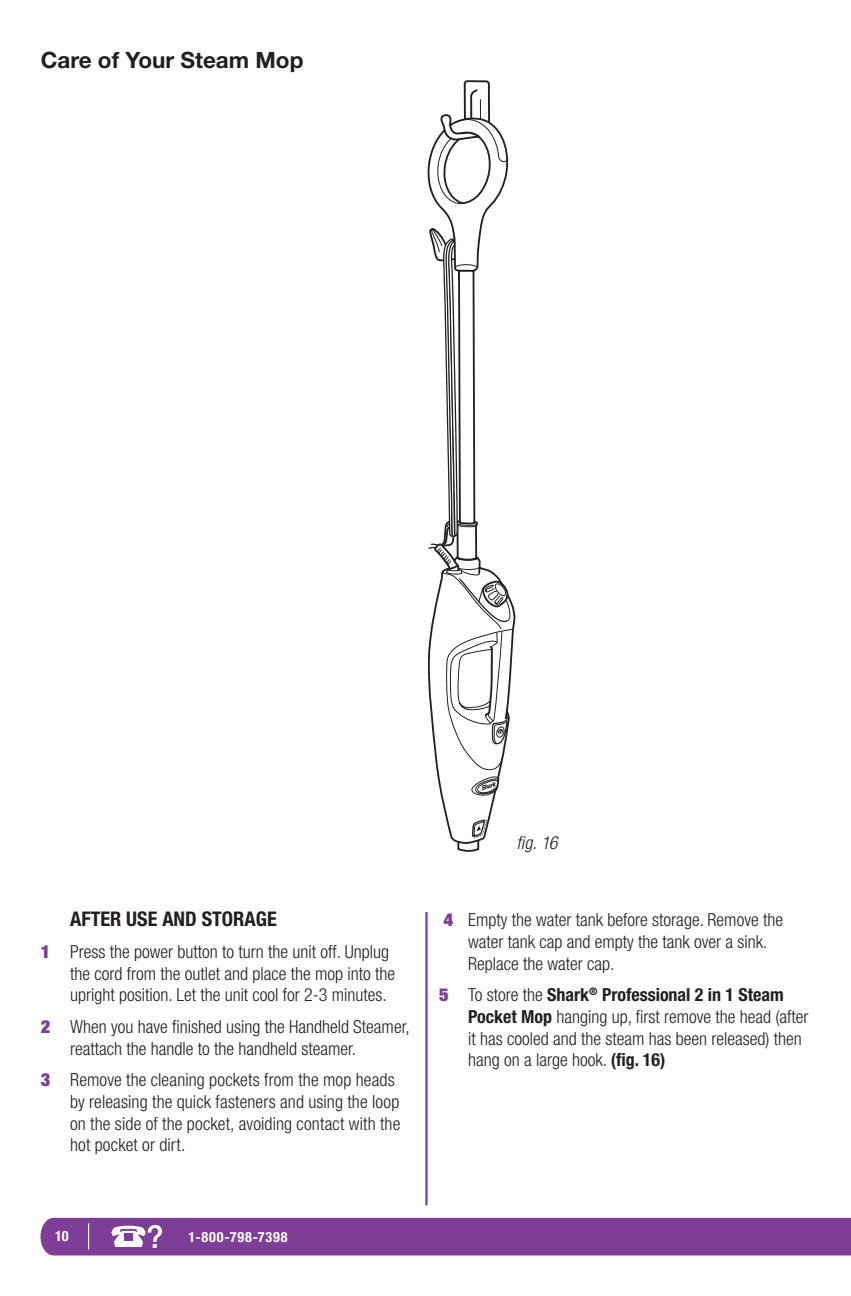
<style>
.page{position:relative;width:851px;height:1296px;background:#fff}
.page>*{position:absolute;margin:0;border:0;box-sizing:border-box;transform-origin:0 0}
.t1{font:700 22.5px "Helvetica Neue LT Std";color:#231f20}
.t2{font:700 condensed 20.25px "Helvetica Neue LT Std";color:#231f20}
.t3{font:300 condensed 18px/21.6px "Helvetica Neue LT Std";color:#231f20}
.t4{font:italic 300 condensed 18px "Helvetica Neue LT Std";color:#231f20}
.t5{font:700 condensed 14.17px "Helvetica Neue LT Std";letter-spacing:.06em;color:#fff}
.s1{font-weight:900;color:#7e3e98}
.s2{font-weight:700}
</style>
<div class="page">
<div style="left:40px;top:1218px;width:810px;height:38px;background:#7e3e98"></div>
<hr style="left:425px;top:912px;width:2px;height:293px;background:#7e3e98">
<svg style="left:427px;top:80px;width:87px;height:772px"></svg>
<p class="t1" style="left:41px;top:46px;width:264px">Care of Your Steam Mop</p>
<p class="t2" style="left:70px;top:907px;width:208px">AFTER USE AND STORAGE</p>
<p class="t3" style="left:70px;top:941px;width:326px;text-indent:-29px"><span class="s1">1</span> Press the power button to turn the unit off. Unplug the cord from the outlet and place the mop into the upright position. Let the unit cool for 2-3 minutes.</p>
<p class="t3" style="left:70px;top:1016px;width:341px;text-indent:-29px"><span class="s1">2</span> When you have finished using the Handheld Steamer, reattach the handle to the handheld steamer.</p>
<p class="t3" style="left:70px;top:1069px;width:332px;text-indent:-29px"><span class="s1">3</span> Remove the cleaning pockets from the mop heads by releasing the quick fasteners and using the loop on the side of the pocket, avoiding contact with the hot pocket or dirt.</p>
<p class="t5" style="left:55px;top:1228px;width:15px">10</p>
<p class="t5" style="left:189px;top:1228px;width:100px">1-800-798-7398</p>
<p class="t4" style="left:516px;top:832px;width:42px">fig. 16</p>
<p class="t3" style="left:468px;top:909px;width:316px;text-indent:-24px"><span class="s1">4</span> Empty the water tank before storage. Remove the water tank cap and empty the tank over a sink.<br>Replace the water cap.</p>
<p class="t3" style="left:468px;top:984px;width:341px;text-indent:-29px"><span class="s1">5</span> To store the <span class="s2">Shark</span><sup>®</sup> <span class="s2">Professional 2 in 1 Steam Pocket Mop</span> hanging up, first remove the head (after it has cooled and the steam has been released) then hang on a large hook. <span class="s2">(fig. 16)</span></p>
</div>
